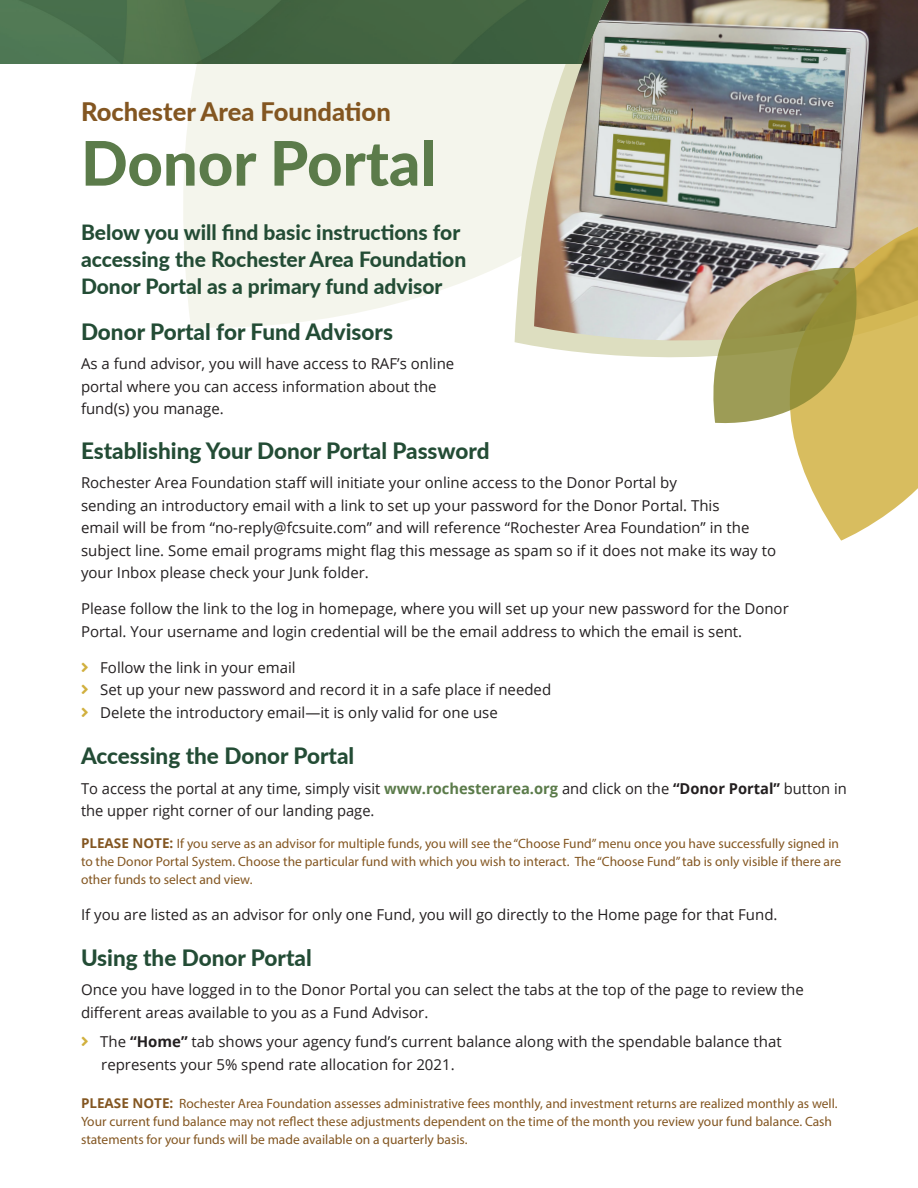
<style>
.page{position:relative;width:918px;height:1188px;background:#fff}
.page>*{position:absolute;margin:0;border:0;box-sizing:border-box;transform-origin:0 0}
.t1{font:800 61.5px "Lato";color:#5b7b4a}
.t2{font:800 25.5px "Lato";color:#835621}
.t3{font:800 22.5px "Lato";color:#234c35}
.t4{font:800 21px/27px "Lato";color:#234c35}
.t5{font:15px/22.5px "Open Sans";color:#231f20}
.t6{font:13.5px/18px "Myriad Pro";color:#835621}
.s1{font-weight:700;color:#5b7b4a}
.s2{font-weight:700}
.s3{font-family:"Open Sans";font-weight:700}
</style>
<div class="page">
<svg style="left:106px;top:63px;width:428px;height:283px;fill:#f4f5ec"></svg>
<img style="left:0;top:0;width:534px;height:63px">
<img style="left:534px;top:0;width:384px;height:358px">
<svg style="left:753px;top:225px;width:165px;height:316px;fill:#d8bd5f"></svg>
<svg style="left:696px;top:252px;width:182px;height:185px;background:#b4a96d"></svg>
<p class="t2" style="left:81px;top:93px;width:311px">Rochester Area Foundation</p>
<p class="t1" style="left:81px;top:118px;width:357px">Donor Portal</p>
<p class="t4" style="left:81px;top:218px;width:387px">Below you will find basic instructions for accessing the Rochester Area Foundation<br>Donor Portal as a primary fund advisor</p>
<p class="t3" style="left:81px;top:315px;width:313px">Donor Portal for Fund Advisors</p>
<p class="t5" style="left:81px;top:352px;width:375px">As a fund advisor, you will have access to RAF’s online portal where you can access information about the fund(s) you manage.</p>
<p class="t3" style="left:81px;top:434px;width:410px">Establishing Your Donor Portal Password</p>
<p class="t5" style="left:81px;top:471px;width:697px">Rochester Area Foundation staff will initiate your online access to the Donor Portal by<br>sending an introductory email with a link to set up your password for the Donor Portal. This<br>email will be from “no-reply@fcsuite.com” and will reference “Rochester Area Foundation” in the subject line. Some email programs might flag this message as spam so if it does not make its way to your Inbox please check your Junk folder.</p>
<p class="t5" style="left:81px;top:597px;width:709px">Please follow the link to the log in homepage, where you will set up your new password for the Donor<br>Portal. Your username and login credential will be the email address to which the email is sent.</p>
<p class="t5" style="left:100px;top:656px;width:197px">Follow the link in your email</p>
<p class="t5" style="left:100px;top:678px;width:453px">Set up your new password and record it in a safe place if needed</p>
<p class="t5" style="left:100px;top:701px;width:399px">Delete the introductory email—it is only valid for one use</p>
<p class="t3" style="left:81px;top:739px;width:275px">Accessing the Donor Portal</p>
<p class="t5" style="left:81px;top:777px;width:767px">To access the portal at any time, simply visit <span class="s1">www.rochesterarea.org</span> and click on the <span class="s2">“Donor Portal”</span> button in the upper right corner of our landing page.</p>
<p class="t6" style="left:81px;top:834px;width:762px"><span class="s3">PLEASE NOTE:</span> If you serve as an advisor for multiple funds, you will see the “Choose Fund” menu once you have successfully signed in to the Donor Portal System. Choose the particular fund with which you wish to interact. The “Choose Fund” tab is only visible if there are other funds to select and view.</p>
<p class="t5" style="left:81px;top:903px;width:698px">If you are listed as an advisor for only one Fund, you will go directly to the Home page for that Fund.</p>
<p class="t3" style="left:81px;top:941px;width:232px">Using the Donor Portal</p>
<p class="t5" style="left:81px;top:978px;width:724px">Once you have logged in to the Donor Portal you can select the tabs at the top of the page to review the different areas available to you as a Fund Advisor.</p>
<p class="t5" style="left:100px;top:1030px;width:683px">The <span class="s2">“Home”</span> tab shows your agency fund’s current balance along with the spendable balance that represents your 5% spend rate allocation for 2021.</p>
<p class="t6" style="left:81px;top:1094px;width:758px"><span class="s3">PLEASE NOTE:</span> Rochester Area Foundation assesses administrative fees monthly, and investment returns are realized monthly as well.<br>Your current fund balance may not reflect these adjustments dependent on the time of the month you review your fund balance. Cash statements for your funds will be made available on a quarterly basis.</p>
</div>
